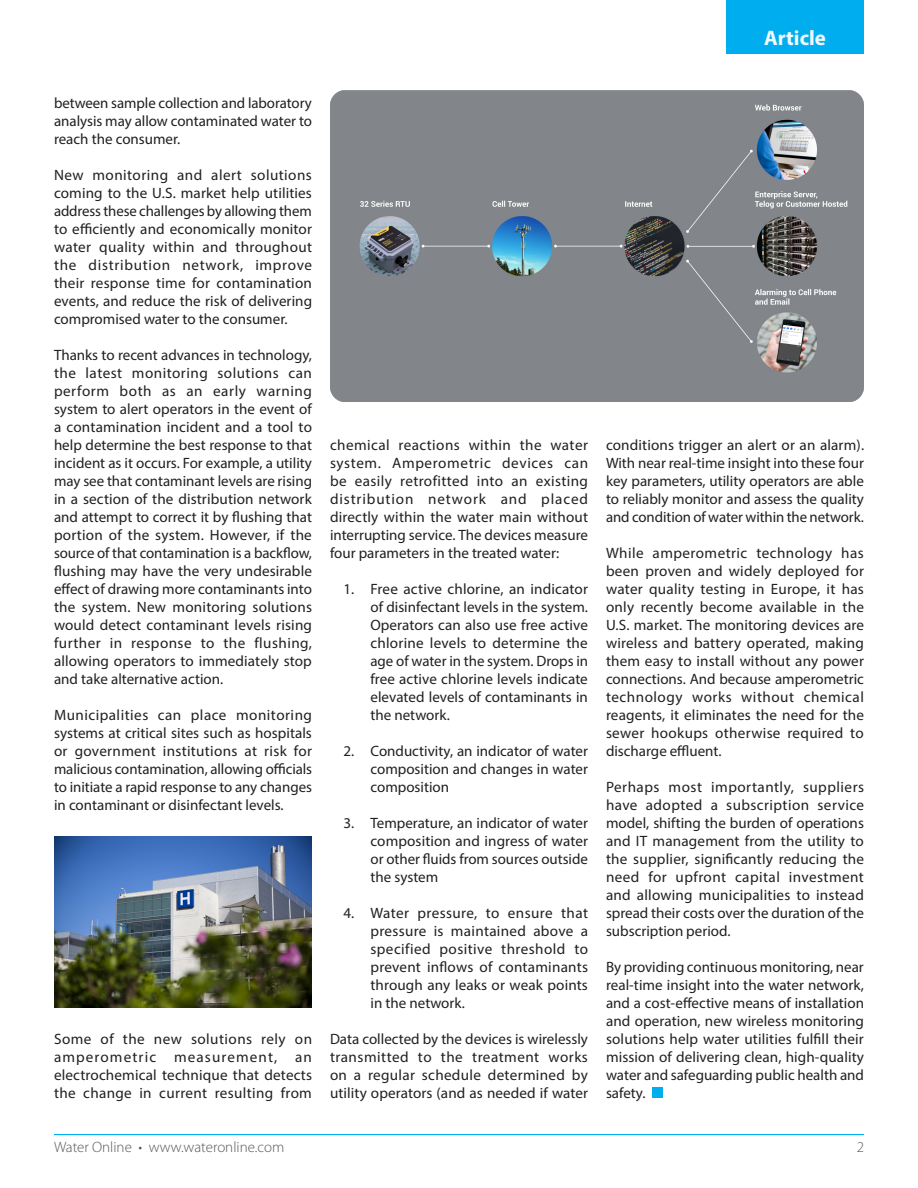
<style>
.page{position:relative;width:918px;height:1188px;background:#fff}
.page>*{position:absolute;margin:0;border:0;box-sizing:border-box;transform-origin:0 0}
.t1{font:700 21px "Myriad Pro";color:#f0f9fd}
.body_text{font:15px/18px "Myriad Pro";color:#231f20;text-align:justify}
.t2{font:300 15px "Myriad Pro";color:#57585a}
</style>
<div class="page">
<hr style="left:54px;top:1134px;width:810px;height:1px;background:#00aeef">
<div style="left:726px;top:0;width:138px;height:54px;background:#00aeef"></div>
<img style="left:54px;top:836px;width:258px;height:172px">
<div style="left:652px;top:1088px;width:10px;height:10px;background:#00aeef"></div>
<img style="left:330px;top:90px;width:534px;height:312px">
<h1 class="t1" style="left:764px;top:24px;width:63px">Article</h1>
<p class="body_text" style="left:54px;top:94px;width:260px">between sample collection and laboratory analysis may allow contaminated water to reach the consumer.</p>
<p class="body_text" style="left:54px;top:166px;width:260px">New monitoring and alert solutions coming to the U.S. market help utilities address these challenges by allowing them to efficiently and economically monitor water quality within and throughout the distribution network, improve their response time for contamination events, and reduce the risk of delivering compromised water to the consumer.</p>
<p class="body_text" style="left:54px;top:346px;width:260px">Thanks to recent advances in technology, the latest monitoring solutions can perform both as an early warning system to alert operators in the event of a contamination incident and a tool to help determine the best response to that incident as it occurs. For example, a utility may see that contaminant levels are rising in a section of the distribution network and attempt to correct it by flushing that portion of the system. However, if the source of that contamination is a backflow, flushing may have the very undesirable effect of drawing more contaminants into the system. New monitoring solutions would detect contaminant levels rising further in response to the flushing, allowing operators to immediately stop and take alternative action.</p>
<p class="body_text" style="left:54px;top:706px;width:260px">Municipalities can place monitoring systems at critical sites such as hospitals or government institutions at risk for malicious contamination, allowing officials to initiate a rapid response to any changes in contaminant or disinfectant levels.</p>
<p class="body_text" style="left:54px;top:1030px;width:260px">Some of the new solutions rely on amperometric measurement, an electrochemical technique that detects the change in current resulting from</p>
<p class="body_text" style="left:330px;top:436px;width:260px">chemical reactions within the water system. Amperometric devices can be easily retrofitted into an existing distribution network and placed directly within the water main without interrupting service. The devices measure four parameters in the treated water:</p>
<p class="body_text" style="left:370px;top:580px;width:219px;text-indent:-27px">1. Free active chlorine, an indicator of disinfectant levels in the system.<br>Operators can also use free active chlorine levels to determine the age of water in the system. Drops in free active chlorine levels indicate elevated levels of contaminants in the network.</p>
<p class="body_text" style="left:370px;top:742px;width:219px;text-indent:-27px">2. Conductivity, an indicator of water composition and changes in water composition</p>
<p class="body_text" style="left:370px;top:814px;width:219px;text-indent:-27px">3. Temperature, an indicator of water composition and ingress of water or other fluids from sources outside the system</p>
<p class="body_text" style="left:370px;top:904px;width:219px;text-indent:-27px">4. Water pressure, to ensure that pressure is maintained above a specified positive threshold to prevent inflows of contaminants through any leaks or weak points in the network.</p>
<p class="body_text" style="left:330px;top:1030px;width:260px">Data collected by the devices is wirelessly transmitted to the treatment works on a regular schedule determined by utility operators (and as needed if water</p>
<p class="body_text" style="left:606px;top:436px;width:260px">conditions trigger an alert or an alarm).<br>With near real-time insight into these four key parameters, utility operators are able to reliably monitor and assess the quality and condition of water within the network.</p>
<p class="body_text" style="left:606px;top:544px;width:260px">While amperometric technology has been proven and widely deployed for water quality testing in Europe, it has only recently become available in the U.S. market. The monitoring devices are wireless and battery operated, making them easy to install without any power connections. And because amperometric technology works without chemical reagents, it eliminates the need for the sewer hookups otherwise required to discharge effluent.</p>
<p class="body_text" style="left:606px;top:778px;width:260px">Perhaps most importantly, suppliers have adopted a subscription service model, shifting the burden of operations and IT management from the utility to the supplier, significantly reducing the need for upfront capital investment and allowing municipalities to instead spread their costs over the duration of the subscription period.</p>
<p class="body_text" style="left:606px;top:958px;width:260px">By providing continuous monitoring, near real-time insight into the water network, and a cost-effective means of installation and operation, new wireless monitoring solutions help water utilities fulfill their mission of delivering clean, high-quality water and safeguarding public health and safety.</p>
<p class="t2" style="left:54px;top:1138px;width:232px">Water Online • www.wateronline.com</p>
<p class="t2" style="left:857px;top:1138px;width:9px">2</p>
</div>
